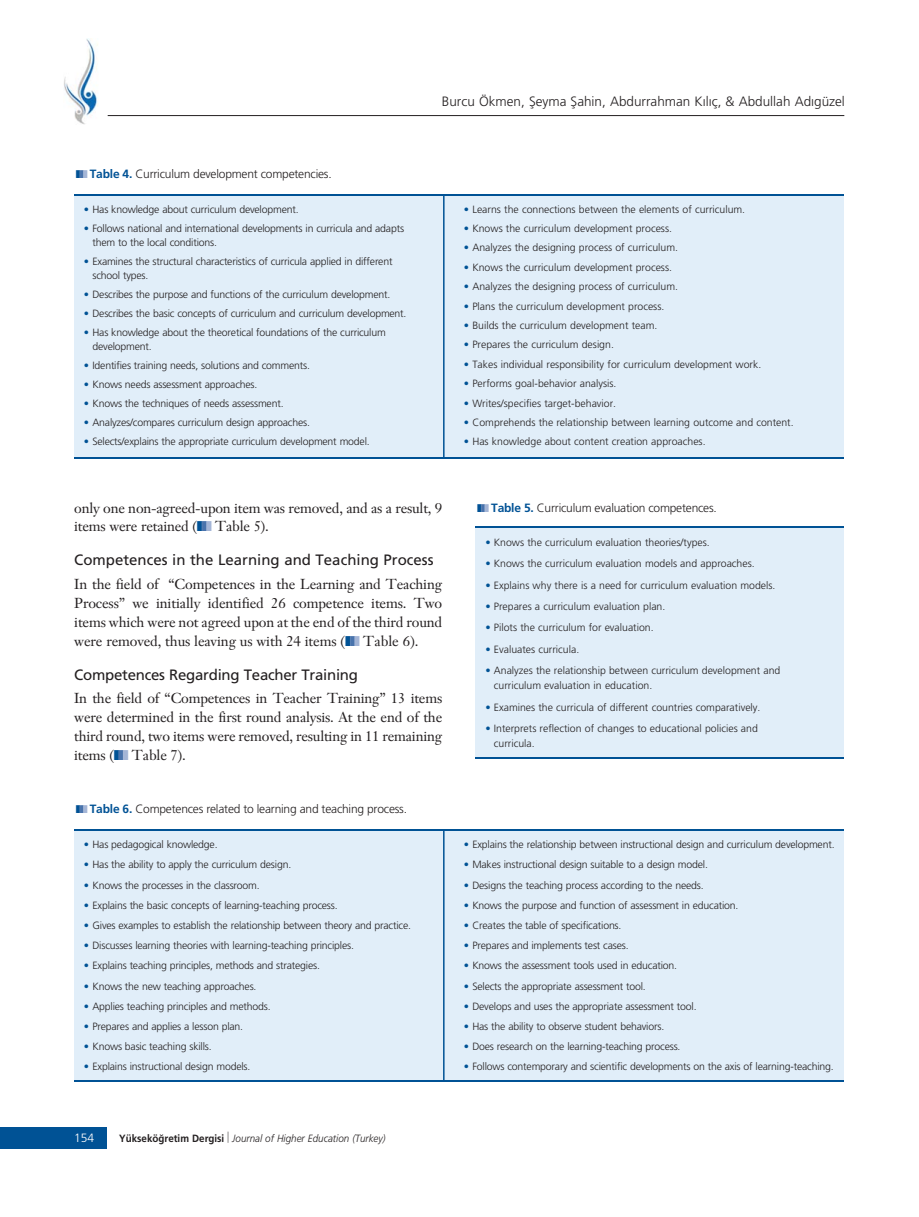
<style>
.page{position:relative;width:919px;height:1217px;background:#fff}
.page>*{position:absolute;margin:0;border:0;box-sizing:border-box;transform-origin:0 0}
.t1{font:15px "Frutiger";color:#231f20}
.t2{font:14.25px/18.9px "Janson Text";letter-spacing:-.015em;color:#231f20;text-align:justify}
.t3{font:300 13.5px "Frutiger";color:#231f20}
.t4{font:300 12px "Frutiger";letter-spacing:-.015em;color:#231f20}
.t5{font:300 12px "Frutiger";color:#fff}
.t6{font:300 10.5px/14.2px "Frutiger";letter-spacing:-.015em;color:#231f20}
.t7{font:italic 300 10.5px "Frutiger";color:#231f20;scale:.94 1}
.s1{color:#005295}
.s2{color:#4973ac}
.s3{color:#a4b5d6}
.s4{font-weight:700;color:#005295}
.s5{font-weight:700;font-style:normal}
</style>
<div class="page">
<div style="left:475px;top:527px;width:368px;height:230px;background:#e1eef9"></div>
<hr style="left:475px;top:526px;width:368px;height:2px;background:#005295">
<hr style="left:475px;top:757px;width:368px;height:1px;background:#005295">
<div style="left:0;top:1127px;width:106px;height:21px;background:#005295"></div>
<img style="left:64px;top:38px;width:34px;height:87px">
<hr style="left:108px;top:115px;width:736px;height:1px;background:#231f20">
<div style="left:97px;top:107px;width:10px;height:9px;background:#fff"></div>
<div style="left:74px;top:195px;width:769px;height:263px;background:#e1eef9"></div>
<hr style="left:74px;top:194px;width:769px;height:2px;background:#005295">
<hr style="left:443px;top:195px;width:1px;height:263px;background:#005295">
<hr style="left:74px;top:457px;width:769px;height:2px;background:#005295">
<div style="left:74px;top:830px;width:769px;height:250px;background:#e1eef9"></div>
<hr style="left:74px;top:829px;width:769px;height:2px;background:#005295">
<hr style="left:443px;top:830px;width:1px;height:250px;background:#005295">
<hr style="left:74px;top:1080px;width:769px;height:1px;background:#005295">
<p class="t4" style="left:76px;top:169px;width:257px"><span class="s1">❚</span><span class="s2">❚</span><span class="s3">❚</span> <span class="s4">Table 4.</span> Curriculum development competencies.</p>
<p class="t6" style="left:84px;top:202px;width:216px"><span class="s1">•</span> Has knowledge about curriculum development.</p>
<p class="t6" style="left:92px;top:221px;width:313px;text-indent:-9px"><span class="s1">•</span> Follows national and international developments in curricula and adapts them to the local conditions.</p>
<p class="t6" style="left:92px;top:255px;width:301px;text-indent:-9px"><span class="s1">•</span> Examines the structural characteristics of curricula applied in different school types.</p>
<p class="t6" style="left:84px;top:288px;width:308px"><span class="s1">•</span> Describes the purpose and functions of the curriculum development.</p>
<p class="t6" style="left:84px;top:307px;width:324px"><span class="s1">•</span> Describes the basic concepts of curriculum and curriculum development.</p>
<p class="t6" style="left:92px;top:326px;width:295px;text-indent:-9px"><span class="s1">•</span> Has knowledge about the theoretical foundations of the curriculum development.</p>
<p class="t6" style="left:84px;top:359px;width:227px"><span class="s1">•</span> Identifies training needs, solutions and comments.</p>
<p class="t6" style="left:84px;top:378px;width:175px"><span class="s1">•</span> Knows needs assessment approaches.</p>
<p class="t6" style="left:84px;top:397px;width:201px"><span class="s1">•</span> Knows the techniques of needs assessment.</p>
<p class="t6" style="left:84px;top:416px;width:227px"><span class="s1">•</span> Analyzes/compares curriculum design approaches.</p>
<p class="t6" style="left:84px;top:435px;width:287px"><span class="s1">•</span> Selects/explains the appropriate curriculum development model.</p>
<p class="t3" style="left:442px;top:96px;width:404px">Burcu Ökmen, fieyma fiahin, Abdurrahman K›l›ç, &amp; Abdullah Ad›güzel</p>
<p class="t6" style="left:464px;top:202px;width:283px"><span class="s1">•</span> Learns the connections between the elements of curriculum.</p>
<p class="t6" style="left:464px;top:222px;width:209px"><span class="s1">•</span> Knows the curriculum development process.</p>
<p class="t6" style="left:464px;top:241px;width:216px"><span class="s1">•</span> Analyzes the designing process of curriculum.</p>
<p class="t6" style="left:464px;top:261px;width:209px"><span class="s1">•</span> Knows the curriculum development process.</p>
<p class="t6" style="left:464px;top:280px;width:216px"><span class="s1">•</span> Analyzes the designing process of curriculum.</p>
<p class="t6" style="left:464px;top:299px;width:202px"><span class="s1">•</span> Plans the curriculum development process.</p>
<p class="t6" style="left:464px;top:319px;width:195px"><span class="s1">•</span> Builds the curriculum development team.</p>
<p class="t6" style="left:464px;top:338px;width:151px"><span class="s1">•</span> Prepares the curriculum design.</p>
<p class="t6" style="left:464px;top:358px;width:299px"><span class="s1">•</span> Takes individual responsibility for curriculum development work.</p>
<p class="t6" style="left:464px;top:377px;width:154px"><span class="s1">•</span> Performs goal-behavior analysis.</p>
<p class="t6" style="left:464px;top:396px;width:154px"><span class="s1">•</span> Writes/specifies target-behavior.</p>
<p class="t6" style="left:464px;top:416px;width:331px"><span class="s1">•</span> Comprehends the relationship between learning outcome and content.</p>
<p class="t6" style="left:464px;top:435px;width:243px"><span class="s1">•</span> Has knowledge about content creation approaches.</p>
<h2 class="t2" style="left:74px;top:500px;width:369px">only one non-agreed-upon item was removed, and as a result, 9 items were retained (<span class="s1">❚</span><span class="s2">❚</span><span class="s3">❚</span> Table 5).</h2>
<h1 class="t1" style="left:74px;top:554px;width:361px">Competences in the Learning and Teaching Process</h1>
<h2 class="t2" style="left:74px;top:575px;width:369px">In the field of “Competences in the Learning and Teaching Process” we initially identified 26 competence items. Two items which were not agreed upon at the end of the third round were removed, thus leaving us with 24 items (<span class="s1">❚</span><span class="s2">❚</span><span class="s3">❚</span> Table 6).</h2>
<h1 class="t1" style="left:74px;top:668px;width:285px">Competences Regarding Teacher Training</h1>
<h2 class="t2" style="left:74px;top:689px;width:369px">In the field of “Competences in Teacher Training” 13 items were determined in the first round analysis. At the end of the third round, two items were removed, resulting in 11 remaining items (<span class="s1">❚</span><span class="s2">❚</span><span class="s3">❚</span> Table 7).</h2>
<p class="t4" style="left:76px;top:804px;width:333px"><span class="s1">❚</span><span class="s2">❚</span><span class="s3">❚</span> <span class="s4">Table 6.</span> Competences related to learning and teaching process.</p>
<p class="t6" style="left:84px;top:838px;width:135px"><span class="s1">•</span> Has pedagogical knowledge.</p>
<p class="t6" style="left:84px;top:858px;width:209px"><span class="s1">•</span> Has the ability to apply the curriculum design.</p>
<p class="t6" style="left:84px;top:878px;width:177px"><span class="s1">•</span> Knows the processes in the classroom.</p>
<p class="t6" style="left:84px;top:898px;width:255px"><span class="s1">•</span> Explains the basic concepts of learning-teaching process.</p>
<p class="t6" style="left:84px;top:918px;width:328px"><span class="s1">•</span> Gives examples to establish the relationship between theory and practice.</p>
<p class="t6" style="left:84px;top:939px;width:271px"><span class="s1">•</span> Discusses learning theories with learning-teaching principles.</p>
<p class="t6" style="left:84px;top:959px;width:237px"><span class="s1">•</span> Explains teaching principles, methods and strategies.</p>
<p class="t6" style="left:84px;top:979px;width:174px"><span class="s1">•</span> Knows the new teaching approaches.</p>
<p class="t6" style="left:84px;top:999px;width:188px"><span class="s1">•</span> Applies teaching principles and methods.</p>
<p class="t6" style="left:84px;top:1019px;width:161px"><span class="s1">•</span> Prepares and applies a lesson plan.</p>
<p class="t6" style="left:84px;top:1039px;width:129px"><span class="s1">•</span> Knows basic teaching skills.</p>
<p class="t6" style="left:84px;top:1060px;width:168px"><span class="s1">•</span> Explains instructional design models.</p>
<p class="t4" style="left:477px;top:502px;width:241px"><span class="s1">❚</span><span class="s2">❚</span><span class="s3">❚</span> <span class="s4">Table 5.</span> Curriculum evaluation competences.</p>
<p class="t6" style="left:485px;top:536px;width:226px"><span class="s1">•</span> Knows the curriculum evaluation theories/types.</p>
<p class="t6" style="left:485px;top:557px;width:271px"><span class="s1">•</span> Knows the curriculum evaluation models and approaches.</p>
<p class="t6" style="left:485px;top:578px;width:291px"><span class="s1">•</span> Explains why there is a need for curriculum evaluation models.</p>
<p class="t6" style="left:485px;top:600px;width:181px"><span class="s1">•</span> Prepares a curriculum evaluation plan.</p>
<p class="t6" style="left:485px;top:621px;width:170px"><span class="s1">•</span> Pilots the curriculum for evaluation.</p>
<p class="t6" style="left:485px;top:642px;width:95px"><span class="s1">•</span> Evaluates curricula.</p>
<p class="t6" style="left:494px;top:663px;width:288px;line-height:15px;text-indent:-9px"><span class="s1">•</span> Analyzes the relationship between curriculum development and curriculum evaluation in education.</p>
<p class="t6" style="left:485px;top:700px;width:277px"><span class="s1">•</span> Examines the curricula of different countries comparatively.</p>
<p class="t6" style="left:494px;top:721px;width:265px;line-height:15px;text-indent:-9px"><span class="s1">•</span> Interprets reflection of changes to educational policies and curricula.</p>
<p class="t6" style="left:464px;top:838px;width:372px"><span class="s1">•</span> Explains the relationship between instructional design and curriculum development.</p>
<p class="t6" style="left:464px;top:858px;width:245px"><span class="s1">•</span> Makes instructional design suitable to a design model.</p>
<p class="t6" style="left:464px;top:878px;width:241px"><span class="s1">•</span> Designs the teaching process according to the needs.</p>
<p class="t6" style="left:464px;top:898px;width:276px"><span class="s1">•</span> Knows the purpose and function of assessment in education.</p>
<p class="t6" style="left:464px;top:918px;width:159px"><span class="s1">•</span> Creates the table of specifications.</p>
<p class="t6" style="left:464px;top:939px;width:166px"><span class="s1">•</span> Prepares and implements test cases.</p>
<p class="t6" style="left:464px;top:959px;width:215px"><span class="s1">•</span> Knows the assessment tools used in education.</p>
<p class="t6" style="left:464px;top:979px;width:183px"><span class="s1">•</span> Selects the appropriate assessment tool.</p>
<p class="t6" style="left:464px;top:999px;width:234px"><span class="s1">•</span> Develops and uses the appropriate assessment tool.</p>
<p class="t6" style="left:464px;top:1019px;width:202px"><span class="s1">•</span> Has the ability to observe student behaviors.</p>
<p class="t6" style="left:464px;top:1039px;width:218px"><span class="s1">•</span> Does research on the learning-teaching process.</p>
<p class="t6" style="left:464px;top:1060px;width:371px"><span class="s1">•</span> Follows contemporary and scientific developments on the axis of learning-teaching.</p>
<p class="t5" style="left:74px;top:1132px;width:22px">154</p>
<p class="t7" style="left:119px;top:1133px;width:285px"><span class="s5">Yüksekö¤retim Dergisi</span> Journal of Higher Education (Turkey)</p>
</div>
